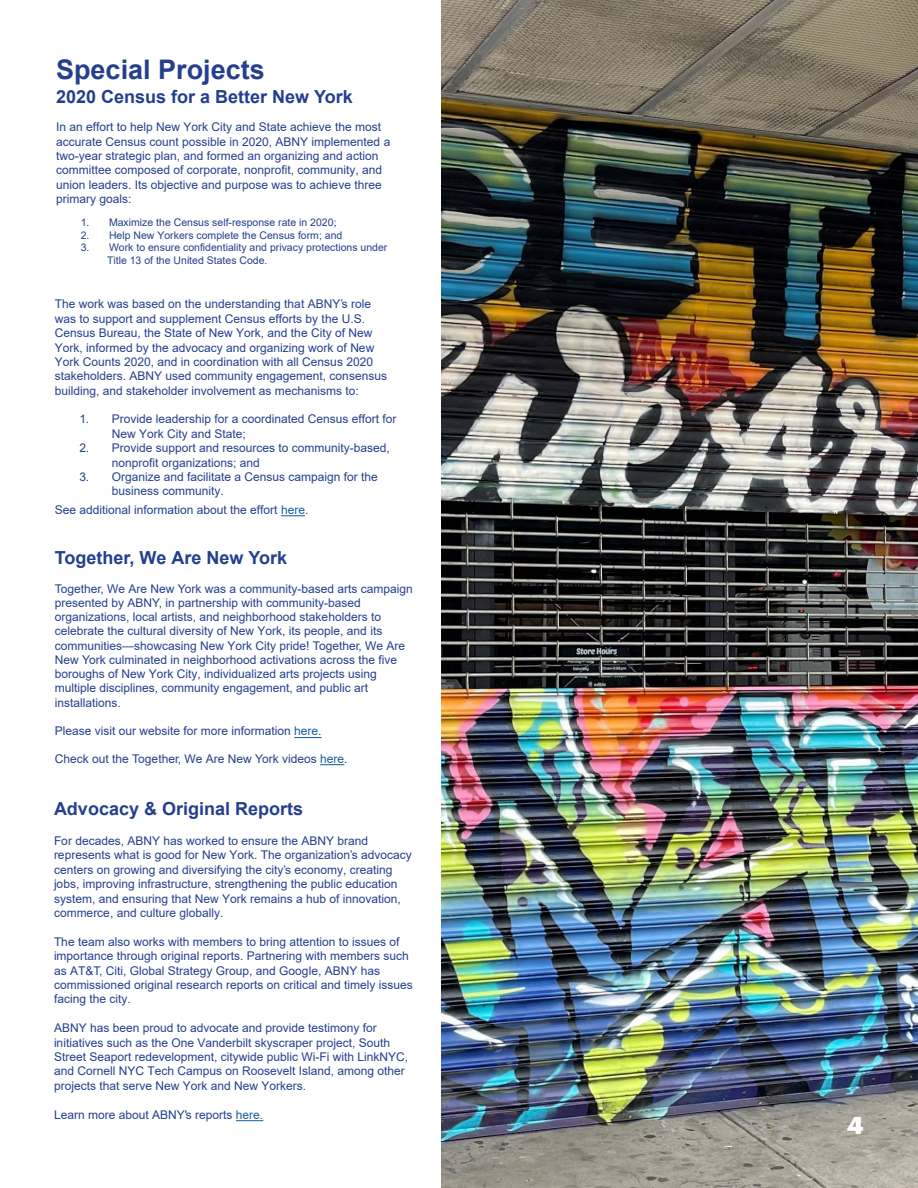
<style>
.page{position:relative;width:918px;height:1188px;background:#fff}
.page>*{position:absolute;margin:0;border:0;box-sizing:border-box;transform-origin:0 0}
.t1{font:700 27px "Arial";color:#253f8e}
.t2{font:900 24px "Graphik";color:#fff}
.t3{font:700 18px "Arial";color:#253f8e}
.t4{font:12px/14.4px "Arial";color:#253f8e}
.t5{font:10.5px/12.6px "Arial";color:#253f8e}
.s1{color:#175d9e}
</style>
<div class="page">
<img style="left:441px;top:0;width:477px;height:1188px">
<svg style="left:281px;top:515px;width:24px;height:1px"></svg>
<svg style="left:294px;top:737px;width:28px;height:1px"></svg>
<svg style="left:320px;top:764px;width:24px;height:1px"></svg>
<svg style="left:236px;top:1120px;width:27px;height:1px"></svg>
<p class="t1" style="left:56px;top:51px;width:210px">Special Projects</p>
<p class="t3" style="left:56px;top:84px;width:298px">2020 Census for a Better New York</p>
<p class="t4" style="left:56px;top:120px;width:336px">In an effort to help New York City and State achieve the most accurate Census count possible in 2020, ABNY implemented a two-year strategic plan, and formed an organizing and action committee composed of corporate, nonprofit, community, and union leaders. Its objective and purpose was to achieve three primary goals:</p>
<p class="t5" style="left:81px;top:216px;width:257px">1. Maximize the Census self-response rate in 2020;</p>
<p class="t5" style="left:81px;top:229px;width:263px">2. Help New Yorkers complete the Census form; and</p>
<p class="t5" style="left:107px;top:241px;width:282px;text-indent:-26px">3. Work to ensure confidentiality and privacy protections under<br>Title 13 of the United States Code.</p>
<p class="t4" style="left:55px;top:297px;width:334px">The work was based on the understanding that ABNY’s role was to support and supplement Census efforts by the U.S.<br>Census Bureau, the State of New York, and the City of New York, informed by the advocacy and organizing work of New York Counts 2020, and in coordination with all Census 2020 stakeholders. ABNY used community engagement, consensus building, and stakeholder involvement as mechanisms to:</p>
<p class="t4" style="left:112px;top:412px;width:286px;text-indent:-32px">1. Provide leadership for a coordinated Census effort for<br>New York City and State;</p>
<p class="t4" style="left:112px;top:441px;width:280px;text-indent:-32px">2. Provide support and resources to community-based, nonprofit organizations; and</p>
<p class="t4" style="left:112px;top:469px;width:268px;text-indent:-32px">3. Organize and facilitate a Census campaign for the business community.</p>
<p class="t4" style="left:55px;top:502px;width:255px">See additional information about the effort <span class="s1">here</span>.</p>
<p class="t3" style="left:55px;top:545px;width:234px">Together, We Are New York</p>
<p class="t4" style="left:55px;top:581px;width:359px">Together, We Are New York was a community-based arts campaign presented by ABNY, in partnership with community-based organizations, local artists, and neighborhood stakeholders to celebrate the cultural diversity of New York, its people, and its communities—showcasing New York City pride! Together, We Are New York culminated in neighborhood activations across the five boroughs of New York City, individualized arts projects using multiple disciplines, community engagement, and public art installations.</p>
<p class="t4" style="left:55px;top:724px;width:268px">Please visit our website for more information <span class="s1">here.</span></p>
<p class="t4" style="left:55px;top:751px;width:294px">Check out the Together, We Are New York videos <span class="s1">here</span>.</p>
<p class="t3" style="left:54px;top:796px;width:251px">Advocacy &amp; Original Reports</p>
<p class="t4" style="left:54px;top:833px;width:359px">For decades, ABNY has worked to ensure the ABNY brand represents what is good for New York. The organization’s advocacy centers on growing and diversifying the city’s economy, creating jobs, improving infrastructure, strengthening the public education system, and ensuring that New York remains a hub of innovation, commerce, and culture globally.</p>
<p class="t4" style="left:54px;top:934px;width:360px">The team also works with members to bring attention to issues of importance through original reports. Partnering with members such as AT&amp;T, Citi, Global Strategy Group, and Google, ABNY has commissioned original research reports on critical and timely issues facing the city.</p>
<p class="t4" style="left:54px;top:1021px;width:356px">ABNY has been proud to advocate and provide testimony for initiatives such as the One Vanderbilt skyscraper project, South Street Seaport redevelopment, citywide public Wi-Fi with LinkNYC, and Cornell NYC Tech Campus on Roosevelt Island, among other projects that serve New York and New Yorkers.</p>
<p class="t4" style="left:54px;top:1107px;width:211px">Learn more about ABNY's reports <span class="s1">here.</span></p>
<p class="t2" style="left:847px;top:1107px;width:18px">4</p>
</div>
